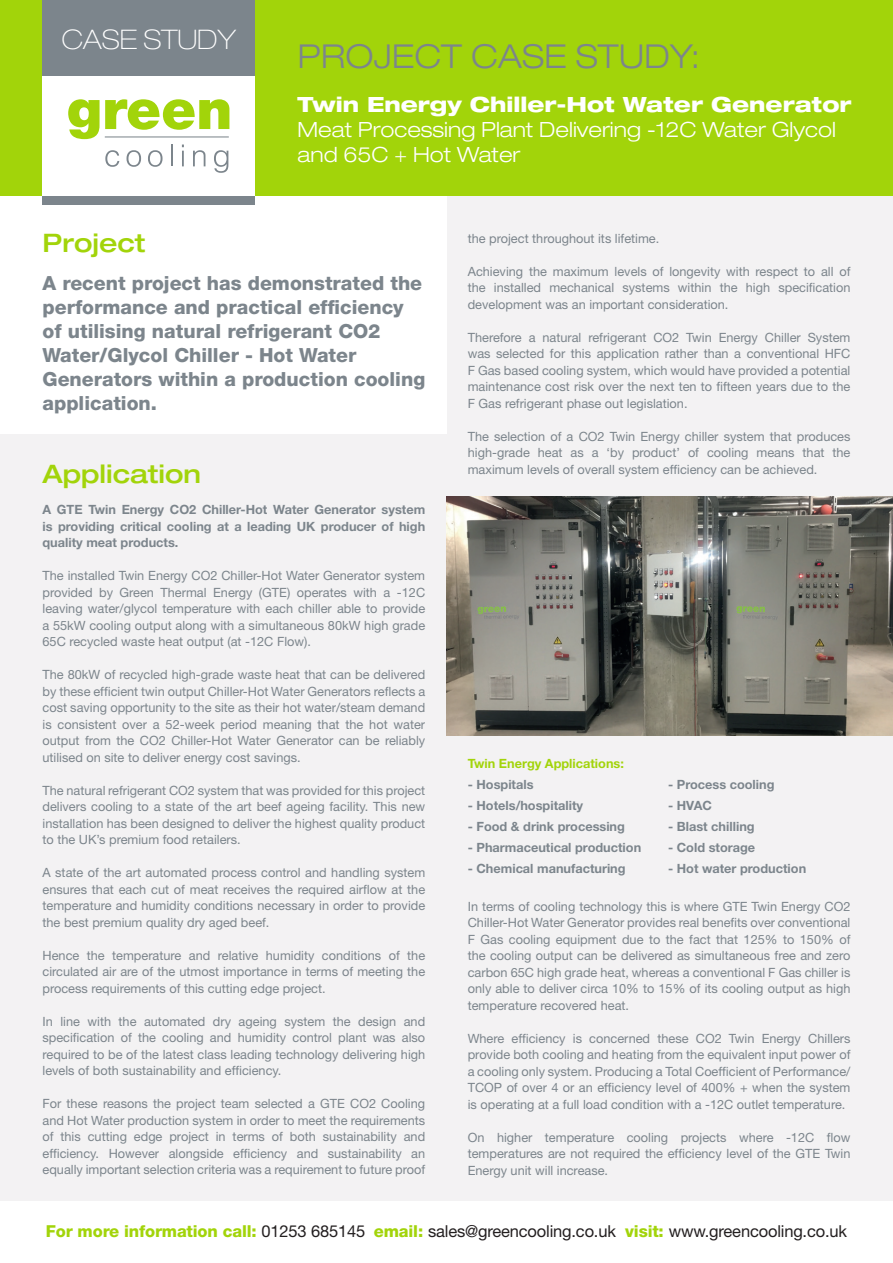
<style>
.page{position:relative;width:893px;height:1263px;background:#fff}
.page>*{position:absolute;margin:0;border:0;box-sizing:border-box;transform-origin:0 0}
.t1{font:300 expanded 33px "Helvetica Neue";color:#7c858c}
.t2{font:100 expanded 27px "Helvetica Neue";color:#fff}
.t3{font:500 expanded 25.5px "Helvetica Neue";color:#a2d40a}
.t4{font:300 expanded 21px/25.2px "Helvetica Neue";color:#fff}
.t5{font:800 19.5px/24px "Helvetica Neue";color:#7c858c}
.t6{font:16.5px "Helvetica Neue";letter-spacing:-.01em;color:#231f20}
.t7{font:12.75px/16.5px "Helvetica Neue";color:#7c858c;text-align:justify}
.t8{font:700 12.75px/16.5px "Helvetica Neue";color:#7c858c;text-align:justify}
.t9{font:700 12.75px "Helvetica Neue";color:#a2d40a}
.s1{font-weight:800}
.s2{font-weight:800;color:#a2d40a}
</style>
<div class="page">
<div style="left:0;top:196px;width:893px;height:1005px;background:#f3f2f3"></div>
<div style="left:0;top:196px;width:446px;height:238px;background:#fff"></div>
<div style="left:0;top:0;width:893px;height:196px;background:#a2d40a"></div>
<div style="left:43px;top:0;width:212px;height:204px;background:#7c858c"></div>
<img style="left:446px;top:497px;width:447px;height:238px">
<div style="left:43px;top:77px;width:212px;height:119px;background:#fff"></div>
<svg style="left:68px;top:99px;width:161px;height:40px"></svg>
<svg style="left:105px;top:150px;width:14px;height:17px"></svg>
<svg style="left:127px;top:150px;width:14px;height:17px"></svg>
<svg style="left:148px;top:150px;width:15px;height:17px"></svg>
<hr style="left:171px;top:145px;width:2px;height:21px;background:#7c858c">
<svg style="left:182px;top:145px;width:2px;height:21px"></svg>
<svg style="left:193px;top:150px;width:12px;height:16px"></svg>
<svg style="left:214px;top:150px;width:14px;height:23px"></svg>
<hr style="left:105px;top:136px;width:124px;height:1px;background:#7c858c">
<p class="t2" style="left:62px;top:23px;width:176px">CASE STUDY</p>
<p class="t1" style="left:298px;top:37px;width:404px">PROJECT CASE STUDY:</p>
<p class="t4" style="left:298px;top:91px;width:555px"><span class="s1">Twin Energy Chiller-Hot Water Generator<br></span>Meat Processing Plant Delivering -12C Water Glycol and 65C + Hot Water</p>
<p class="t3" style="left:43px;top:227px;width:104px">Project</p>
<p class="t5" style="left:43px;top:271px;width:384px">A recent project has demonstrated the performance and practical efficiency of utilising natural refrigerant CO2<br>Water/Glycol Chiller - Hot Water Generators within a production cooling application.</p>
<p class="t3" style="left:43px;top:458px;width:160px">Application</p>
<p class="t8" style="left:43px;top:501px;width:384px">A GTE Twin Energy CO2 Chiller-Hot Water Generator system is providing critical cooling at a leading UK producer of high quality meat products.</p>
<p class="t7" style="left:43px;top:567px;width:384px">The installed Twin Energy CO2 Chiller-Hot Water Generator system provided by Green Thermal Energy (GTE) operates with a -12C leaving water/glycol temperature with each chiller able to provide a 55kW cooling output along with a simultaneous 80kW high grade 65C recycled waste heat output (at -12C Flow).</p>
<p class="t7" style="left:43px;top:666px;width:384px">The 80kW of recycled high-grade waste heat that can be delivered by these efficient twin output Chiller-Hot Water Generators reflects a cost saving opportunity to the site as their hot water/steam demand is consistent over a 52-week period meaning that the hot water output from the CO2 Chiller-Hot Water Generator can be reliably utilised on site to deliver energy cost savings.</p>
<p class="t7" style="left:43px;top:782px;width:384px">The natural refrigerant CO2 system that was provided for this project delivers cooling to a state of the art beef ageing facility. This new installation has been designed to deliver the highest quality product to the UK’s premium food retailers.</p>
<p class="t7" style="left:43px;top:864px;width:384px">A state of the art automated process control and handling system ensures that each cut of meat receives the required airflow at the temperature and humidity conditions necessary in order to provide the best premium quality dry aged beef.</p>
<p class="t7" style="left:43px;top:947px;width:384px">Hence the temperature and relative humidity conditions of the circulated air are of the utmost importance in terms of meeting the process requirements of this cutting edge project.</p>
<p class="t7" style="left:43px;top:1013px;width:384px">In line with the automated dry ageing system the design and specification of the cooling and humidity control plant was also required to be of the latest class leading technology delivering high levels of both sustainability and efficiency.</p>
<p class="t7" style="left:43px;top:1095px;width:384px">For these reasons the project team selected a GTE CO2 Cooling and Hot Water production system in order to meet the requirements of this cutting edge project in terms of both sustainability and efficiency. However alongside efficiency and sustainability an equally important selection criteria was a requirement to future proof</p>
<p class="t7" style="left:468px;top:230px;width:193px">the project throughout its lifetime.</p>
<p class="t7" style="left:468px;top:263px;width:384px">Achieving the maximum levels of longevity with respect to all of the installed mechanical systems within the high specification development was an important consideration.</p>
<p class="t7" style="left:468px;top:329px;width:384px">Therefore a natural refrigerant CO2 Twin Energy Chiller System was selected for this application rather than a conventional HFC F Gas based cooling system, which would have provided a potential maintenance cost risk over the next ten to fifteen years due to the F Gas refrigerant phase out legislation.</p>
<p class="t7" style="left:468px;top:428px;width:384px">The selection of a CO2 Twin Energy chiller system that produces high-grade heat as a ‘by product’ of cooling means that the maximum levels of overall system efficiency can be achieved.</p>
<p class="t9" style="left:468px;top:756px;width:158px">Twin Energy Applications:</p>
<p class="t8" style="left:468px;top:776px;width:67px">- Hospitals</p>
<p class="t8" style="left:468px;top:797px;width:117px">- Hotels/hospitality</p>
<p class="t8" style="left:468px;top:818px;width:159px">- Food &amp; drink processing</p>
<p class="t8" style="left:468px;top:839px;width:175px">- Pharmaceutical production</p>
<p class="t8" style="left:468px;top:860px;width:159px">- Chemical manufacturing</p>
<p class="t8" style="left:668px;top:776px;width:108px">- Process cooling</p>
<p class="t8" style="left:668px;top:797px;width:45px">- HVAC</p>
<p class="t8" style="left:668px;top:818px;width:88px">- Blast chilling</p>
<p class="t8" style="left:668px;top:839px;width:89px">- Cold storage</p>
<p class="t8" style="left:668px;top:860px;width:140px">- Hot water production</p>
<p class="t7" style="left:468px;top:897px;width:384px">In terms of cooling technology this is where GTE Twin Energy CO2<br>Chiller-Hot Water Generator provides real benefits over conventional F Gas cooling equipment due to the fact that 125% to 150% of the cooling output can be delivered as simultaneous free and zero carbon 65C high grade heat, whereas a conventional F Gas chiller is only able to deliver circa 10% to 15% of its cooling output as high temperature recovered heat.</p>
<p class="t7" style="left:468px;top:1029px;width:384px">Where efficiency is concerned these CO2 Twin Energy Chillers provide both cooling and heating from the equivalent input power of a cooling only system. Producing a Total Coefficient of Performance/ TCOP of over 4 or an efficiency level of 400% + when the system is operating at a full load condition with a -12C outlet temperature.</p>
<p class="t7" style="left:468px;top:1128px;width:384px">On higher temperature cooling projects where -12C flow temperatures are not required the efficiency level of the GTE Twin Energy unit will increase.</p>
<p class="t6" style="left:46px;top:1221px;width:803px"><span class="s2">For more information call:</span> 01253 685145 <span class="s2">email:</span> sales@greencooling.co.uk <span class="s2">visit:</span> www.greencooling.co.uk</p>
</div>
